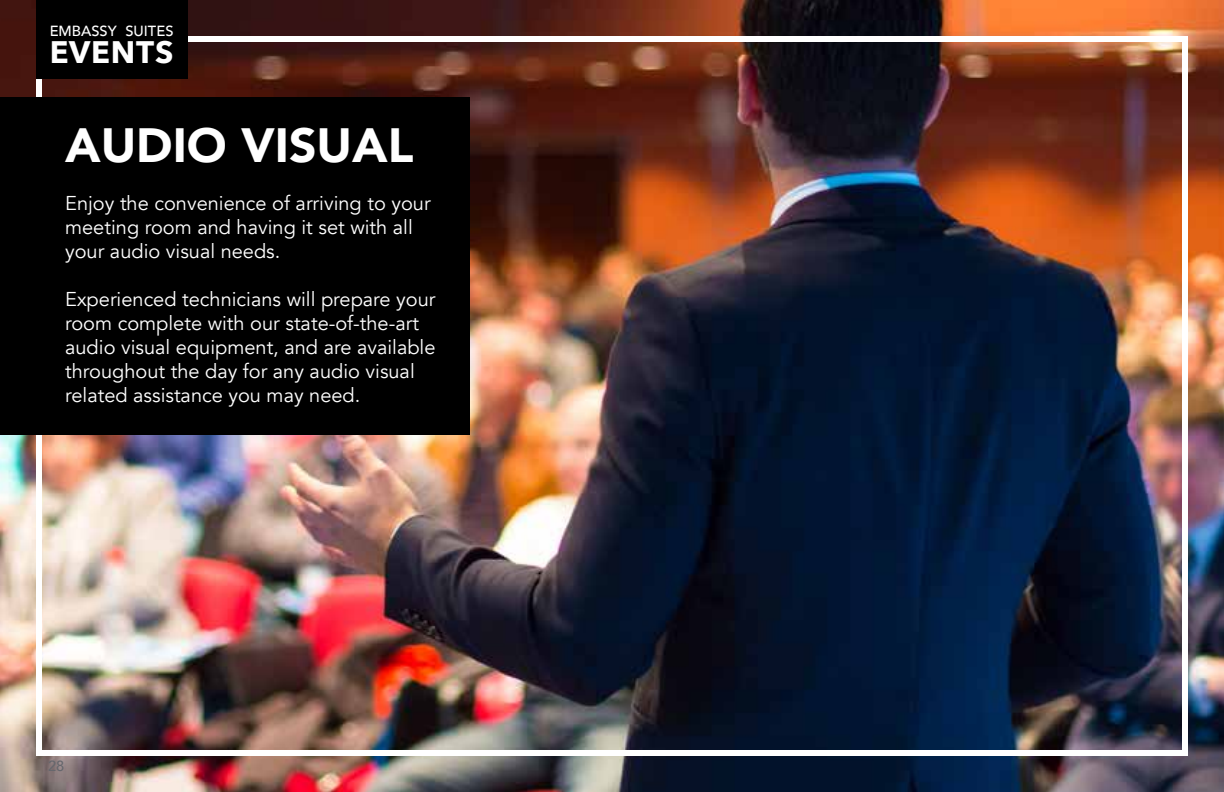
<style>
.page{position:relative;width:1224px;height:792px;background:#fff}
.page>*{position:absolute;margin:0;border:0;box-sizing:border-box;transform-origin:0 0}
.t1{font:900 48px "Avenir";color:#fff}
.t2{font:700 31px "Avenir Next";letter-spacing:.025em;color:#fff}
.t3{font:20px/24px "Avenir";color:#fff}
.t4{font:500 14.6px "Avenir";color:#fff}
.t5{font:500 14.6px "Avenir";color:#66676d}
</style>
<div class="page">
<img style="left:0;top:0;width:1224px;height:792px">
<div style="left:36px;top:36px;width:1152px;height:720px;border:6px solid #fff"></div>
<div style="left:0;top:98px;width:469px;height:337px;background:#000"></div>
<div style="left:36px;top:0;width:151px;height:78px;background:#000"></div>
<p class="t4" style="left:50px;top:18px;width:125px">EMBASSY SUITES</p>
<h2 class="t2" style="left:50px;top:25px;width:125px">EVENTS</h2>
<h1 class="t1" style="left:65px;top:104px;width:350px">AUDIO VISUAL</h1>
<p class="t3" style="left:65px;top:191px;width:367px">Enjoy the convenience of arriving to your meeting room and having it set with all your audio visual needs.</p>
<p class="t3" style="left:65px;top:287px;width:372px">Experienced technicians will prepare your room complete with our state-of-the-art audio visual equipment, and are available throughout the day for any audio visual related assistance you may need.</p>
<p class="t5" style="left:48px;top:753px;width:18px">28</p>
</div>
